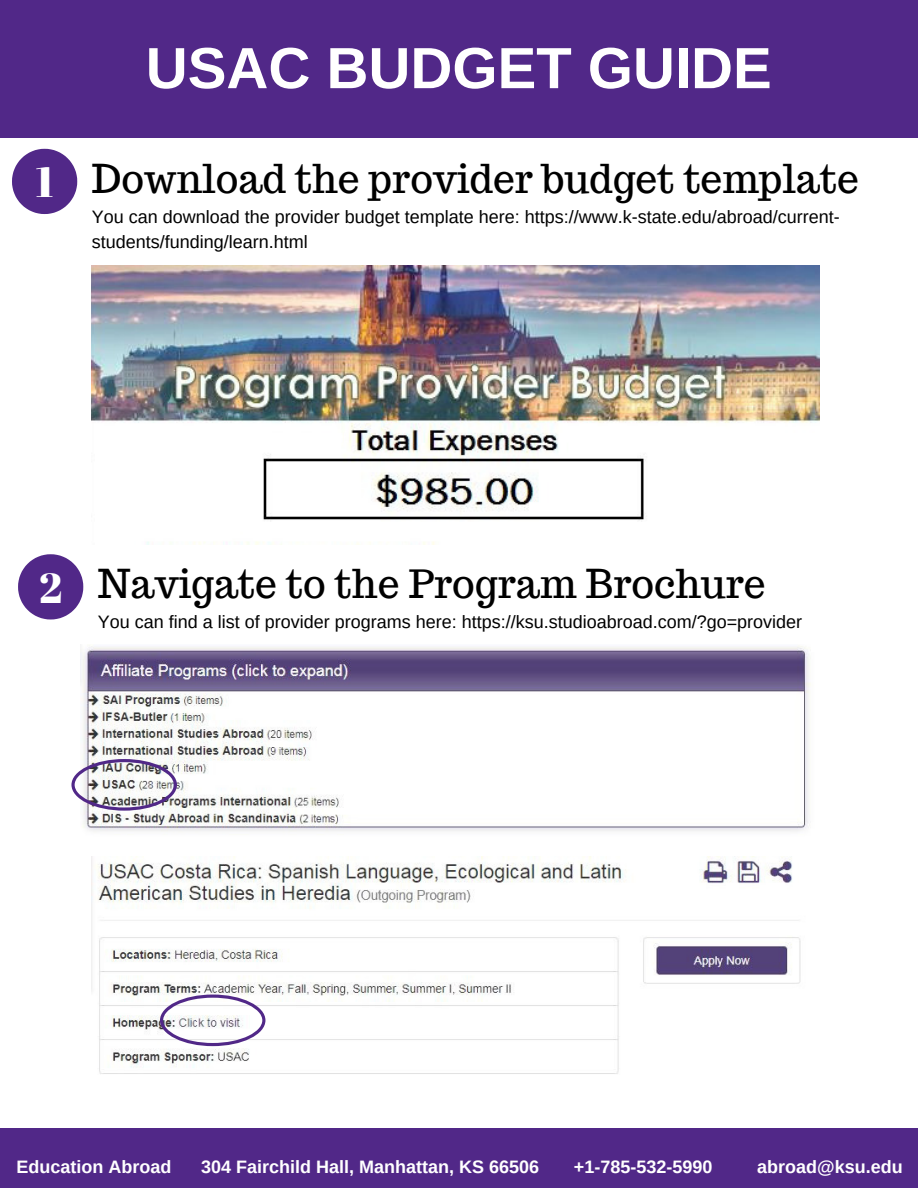
<style>
.page{position:relative;width:918px;height:1188px;background:#fff}
.page>*{position:absolute;margin:0;border:0;box-sizing:border-box;transform-origin:0 0}
.t1{font:700 58.2px "Arimo";color:#fff}
.t2{font:39px "Trocchi";color:#000}
.t3{font:18px/24.8px "Arimo";color:#000}
.t4{font:700 18px "Arimo";color:#fff}
.s1{font-family:"Abril Fatface";font-size:42px;color:#fff}
</style>
<div class="page">
<div style="left:0;top:0;width:918px;height:137px;background:#512888"></div>
<svg style="left:12px;top:149px;width:65px;height:65px"></svg>
<svg style="left:18px;top:554px;width:65px;height:66px"></svg>
<div style="left:0;top:1128px;width:918px;height:60px;background:#512888"></div>
<img style="left:92px;top:265px;width:728px;height:279px">
<img style="left:80px;top:646px;width:731px;height:186px">
<img style="left:71px;top:759px;width:106px;height:52px">
<img style="left:92px;top:856px;width:709px;height:218px">
<svg style="left:160px;top:995px;width:105px;height:51px"></svg>
<h1 class="t1" style="left:146px;top:36px;width:627px">USAC BUDGET GUIDE</h1>
<h2 class="t2" style="left:36px;top:153px;width:825px"><span class="s1">1</span> Download the provider budget template</h2>
<p class="t3" style="left:92px;top:204px;width:749px">You can download the provider budget template here: https://www.k-state.edu/abroad/current&shy;students/funding/learn.html</p>
<h2 class="t2" style="left:39px;top:559px;width:728px"><span class="s1">2</span> Navigate to the Program Brochure</h2>
<p class="t3" style="left:98px;top:610px;width:706px">You can find a list of provider programs here: https://ksu.studioabroad.com/?go=provider</p>
<p class="t4" style="left:16px;top:1156px;width:156px">Education Abroad</p>
<p class="t4" style="left:201px;top:1156px;width:339px">304 Fairchild Hall, Manhattan, KS 66506</p>
<p class="t4" style="left:574px;top:1156px;width:140px">+1-785-532-5990</p>
<p class="t4" style="left:757px;top:1156px;width:147px">abroad@ksu.edu</p>
</div>
